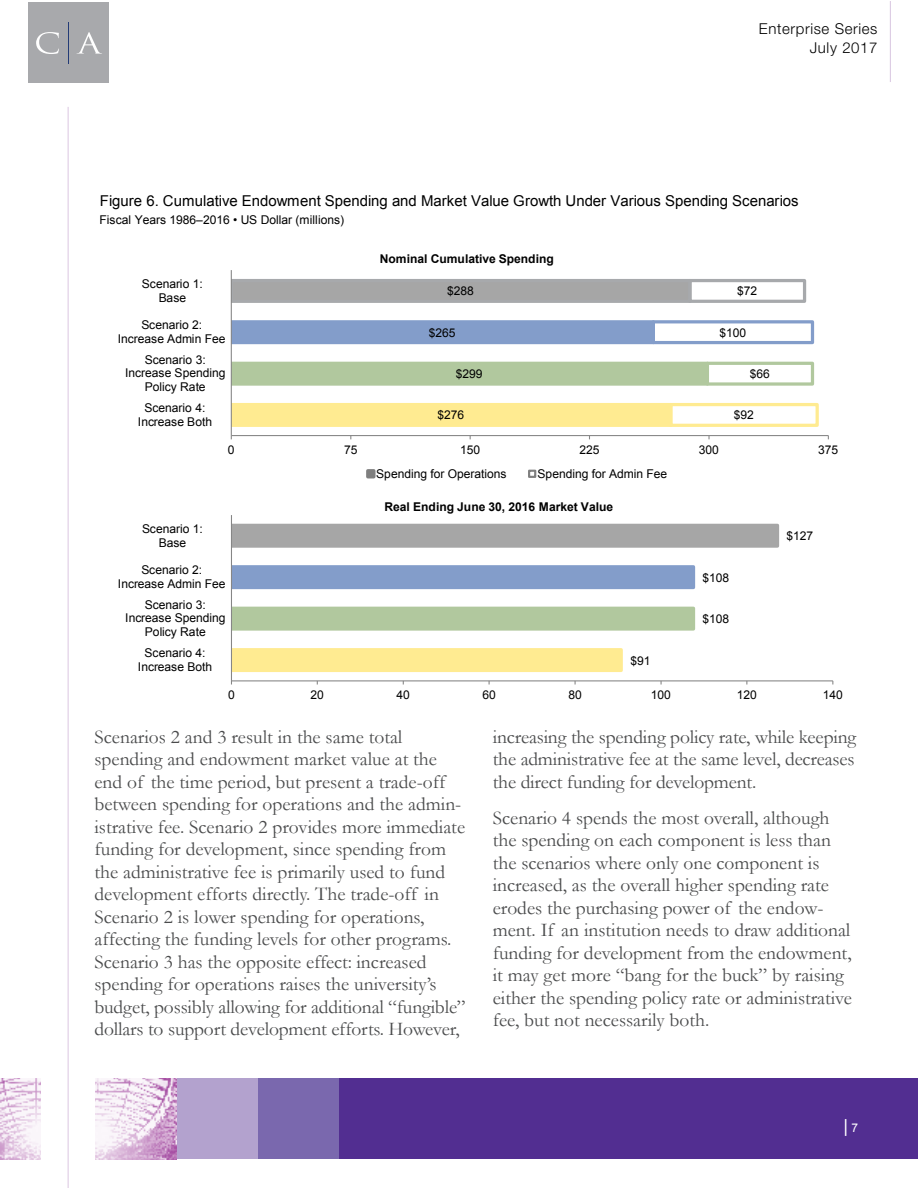
<style>
.page{position:relative;width:918px;height:1188px;background:#fff}
.page>*{position:absolute;margin:0;border:0;box-sizing:border-box;transform-origin:0 0}
.t1{font:19.5px/22.5px "Garamond";color:#4a4b4c}
.t2{font:18px "Arial";color:#fff}
.t3{font:15px "Arial";color:#000}
.t4{font:300 15px/19.5px "Helvetica Neue LT Std";letter-spacing:.04em;color:#000;text-align:right}
.t5{font:12.15px/14px "Arial";letter-spacing:-.005em;color:#000;text-align:center}
.t6{font:700 12.15px "Arial";color:#000}
.s1{font-size:12px}
</style>
<div class="page">
<img style="left:0;top:1078px;width:41px;height:81px">
<img style="left:96px;top:1078px;width:80px;height:81px">
<div style="left:177px;top:1078px;width:81px;height:81px;background:#b3a2ce"></div>
<hr style="left:68px;top:107px;width:1px;height:1081px;background:#dfcce4">
<div style="left:28px;top:2px;width:81px;height:81px;background:#a8a9ac"></div>
<hr style="left:68px;top:22px;width:1px;height:42px;background:#233b76">
<svg style="left:36px;top:32px;width:66px;height:22px"></svg>
<div style="left:339px;top:1078px;width:579px;height:81px;background:#522e91"></div>
<div style="left:258px;top:1078px;width:81px;height:81px;background:#7a68ae"></div>
<hr style="left:890px;top:1px;width:1px;height:81px;background:#ddcce4">
<div style="left:232px;top:403px;width:437px;height:24px;background:#ffeb91"></div>
<div style="left:232px;top:362px;width:474px;height:24px;background:#b1c89e"></div>
<div style="left:232px;top:320px;width:420px;height:24px;background:#839dca"></div>
<div style="left:232px;top:279px;width:456px;height:24px;background:#a6a6a6"></div>
<div style="left:669px;top:403px;width:150px;height:24px;border:3px solid #ffeb91"></div>
<div style="left:706px;top:362px;width:108px;height:24px;border:3px solid #b1c89e"></div>
<div style="left:652px;top:320px;width:162px;height:24px;border:3px solid #839dca"></div>
<div style="left:688px;top:279px;width:118px;height:24px;border:3px solid #a7a9ac"></div>
<hr style="left:231px;top:435px;width:597px;height:1px;background:#868686">
<hr style="left:231px;top:270px;width:1px;height:166px;background:#868686">
<div style="left:366px;top:469px;width:10px;height:9px;border:3px solid #7f7f7f"></div>
<div style="left:528px;top:470px;width:8px;height:8px;border:2px solid #7f7f7f"></div>
<div style="left:232px;top:648px;width:391px;height:24px;background:#ffeb91"></div>
<div style="left:232px;top:607px;width:463px;height:24px;background:#b1c89e"></div>
<div style="left:232px;top:565px;width:463px;height:24px;background:#839dca"></div>
<div style="left:232px;top:524px;width:547px;height:24px;background:#a6a6a6"></div>
<hr style="left:231px;top:680px;width:602px;height:1px;background:#868686">
<hr style="left:231px;top:515px;width:1px;height:166px;background:#868686">
<p class="t4" style="left:759px;top:18px;width:120px">Enterprise Series<br>July 2017</p>
<p class="t3" style="left:100px;top:191px;width:700px">Figure 6. Cumulative Endowment Spending and Market Value Growth Under Various Spending Scenarios</p>
<p class="t5" style="left:100px;top:212px;width:246px">Fiscal Years 1986–2016 • US Dollar (millions)</p>
<p class="t5" style="left:142px;top:277px;width:62px">Scenario 1:<br>Base</p>
<p class="t5" style="left:118px;top:318px;width:109px">Scenario 2:<br>Increase Admin Fee</p>
<p class="t5" style="left:125px;top:353px;width:102px">Scenario 3:<br>Increase Spending<br>Policy Rate</p>
<p class="t5" style="left:138px;top:401px;width:76px">Scenario 4:<br>Increase Both</p>
<p class="t6" style="left:380px;top:251px;width:175px">Nominal Cumulative Spending</p>
<p class="t5" style="left:447px;top:284px;width:28px">$288</p>
<p class="t5" style="left:429px;top:326px;width:28px">$265</p>
<p class="t5" style="left:456px;top:367px;width:28px">$299</p>
<p class="t5" style="left:438px;top:408px;width:28px">$276</p>
<p class="t5" style="left:737px;top:284px;width:22px">$72</p>
<p class="t5" style="left:719px;top:326px;width:28px">$100</p>
<p class="t5" style="left:750px;top:367px;width:22px">$66</p>
<p class="t5" style="left:734px;top:408px;width:22px">$92</p>
<p class="t5" style="left:228px;top:443px;width:8px">0</p>
<p class="t5" style="left:344px;top:443px;width:15px">75</p>
<p class="t5" style="left:460px;top:443px;width:22px">150</p>
<p class="t5" style="left:580px;top:443px;width:22px">225</p>
<p class="t5" style="left:699px;top:443px;width:22px">300</p>
<p class="t5" style="left:818px;top:443px;width:22px">375</p>
<p class="t5" style="left:376px;top:466px;width:132px">Spending for Operations</p>
<p class="t5" style="left:538px;top:466px;width:131px">Spending for Admin Fee</p>
<p class="t5" style="left:142px;top:522px;width:62px">Scenario 1:<br>Base</p>
<p class="t5" style="left:118px;top:563px;width:109px">Scenario 2:<br>Increase Admin Fee</p>
<p class="t5" style="left:125px;top:598px;width:102px">Scenario 3:<br>Increase Spending<br>Policy Rate</p>
<p class="t5" style="left:138px;top:646px;width:76px">Scenario 4:<br>Increase Both</p>
<p class="t6" style="left:384px;top:499px;width:230px">Real Ending June 30, 2016 Market Value</p>
<p class="t5" style="left:630px;top:653px;width:22px">$91</p>
<p class="t5" style="left:703px;top:571px;width:28px">$108</p>
<p class="t5" style="left:703px;top:612px;width:28px">$108</p>
<p class="t5" style="left:786px;top:529px;width:28px">$127</p>
<p class="t5" style="left:228px;top:688px;width:8px">0</p>
<p class="t5" style="left:311px;top:688px;width:15px">20</p>
<p class="t5" style="left:397px;top:688px;width:15px">40</p>
<p class="t5" style="left:482px;top:688px;width:15px">60</p>
<p class="t5" style="left:568px;top:688px;width:15px">80</p>
<p class="t5" style="left:651px;top:688px;width:22px">100</p>
<p class="t5" style="left:737px;top:688px;width:22px">120</p>
<p class="t5" style="left:823px;top:688px;width:22px">140</p>
<p class="t1" style="left:94px;top:725px;width:373px">Scenarios 2 and 3 result in the same total spending and endowment market value at the end of the time period, but present a trade-off between spending for operations and the admin&shy;istrative fee. Scenario 2 provides more immediate funding for development, since spending from the administrative fee is primarily used to fund development efforts directly. The trade-off in Scenario 2 is lower spending for operations, affecting the funding levels for other programs.<br>Scenario 3 has the opposite effect: increased spending for operations raises the university’s budget, possibly allowing for additional “fungible” dollars to support development efforts. However,</p>
<p class="t1" style="left:493px;top:725px;width:365px;text-align:justify">increasing the spending policy rate, while keeping the administrative fee at the same level, decreases the direct funding for development.</p>
<p class="t1" style="left:493px;top:806px;width:361px">Scenario 4 spends the most overall, although the spending on each component is less than the scenarios where only one component is increased, as the overall higher spending rate erodes the purchasing power of the endow&shy;ment. If an institution needs to draw additional funding for development from the endowment, it may get more “bang for the buck” by raising either the spending policy rate or administrative fee, but not necessarily both.</p>
<p class="t2" style="left:843px;top:1114px;width:16px">| <span class="s1">7</span></p>
</div>
